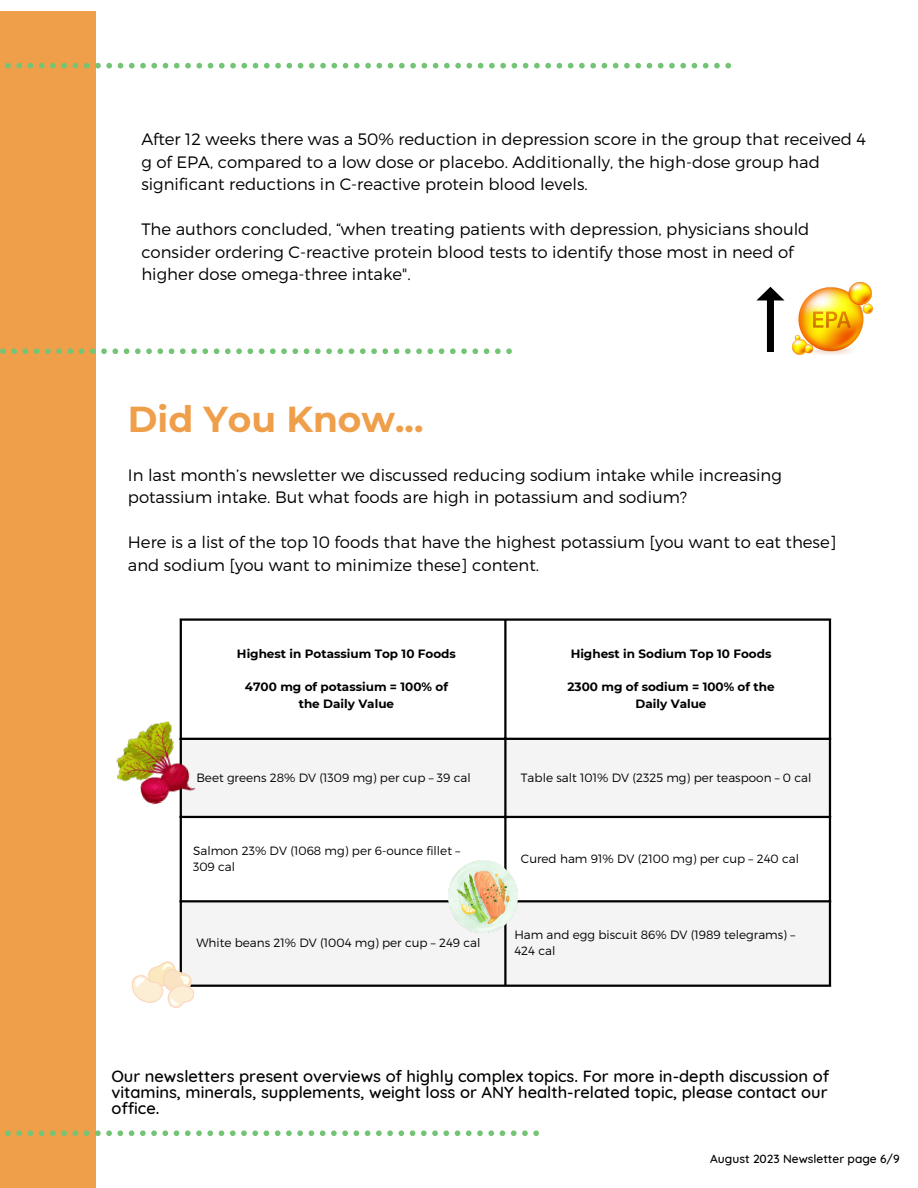
<style>
.page{position:relative;width:918px;height:1188px;background:#fff}
.page>*{position:absolute;margin:0;border:0;box-sizing:border-box;transform-origin:0 0}
.t1{font:700 36px "Montserrat";color:#ef9e4a}
.t2{font:300 16.5px/22.5px "Montserrat";color:#000}
.t3{font:500 16.5px/15.8px "Quicksand";color:#000;text-align:justify}
.t4{font:300 12px "Montserrat";color:#000}
.t5{font:700 12px "Montserrat";color:#000}
.t6{font:500 12px "Quicksand";color:#000}
</style>
<div class="page">
<div style="left:0;top:11px;width:96px;height:1177px;background:#ef9e4a"></div>
<svg style="left:5px;top:63px;width:726px;height:5px"></svg>
<svg style="left:5px;top:1130px;width:534px;height:6px"></svg>
<svg style="left:0;top:348px;width:512px;height:6px"></svg>
<div style="left:180px;top:738px;width:325px;height:80px;background:#f4f4f4"></div>
<div style="left:505px;top:738px;width:326px;height:80px;background:#f4f4f4"></div>
<div style="left:180px;top:902px;width:325px;height:85px;background:#f4f4f4"></div>
<div style="left:505px;top:902px;width:326px;height:85px;background:#f4f4f4"></div>
<hr style="left:180px;top:621px;width:2px;height:364px;background:#000">
<hr style="left:504px;top:621px;width:3px;height:364px;background:#000">
<hr style="left:829px;top:621px;width:2px;height:364px;background:#000">
<hr style="left:180px;top:618px;width:651px;height:3px;background:#000">
<hr style="left:180px;top:738px;width:651px;height:2px;background:#000">
<hr style="left:180px;top:816px;width:651px;height:2px;background:#000">
<hr style="left:180px;top:900px;width:651px;height:2px;background:#000">
<hr style="left:180px;top:985px;width:651px;height:2px;background:#000">
<img style="left:793px;top:282px;width:80px;height:73px">
<svg style="left:756px;top:287px;width:29px;height:65px"></svg>
<img style="left:116px;top:719px;width:80px;height:91px">
<img style="left:448px;top:861px;width:70px;height:72px">
<svg style="left:131px;top:960px;width:65px;height:48px"></svg>
<p class="t2" style="left:141px;top:128px;width:726px">After 12 weeks there was a 50% reduction in depression score in the group that received 4 g of EPA, compared to a low dose or placebo. Additionally, the high-dose group had significant reductions in C-reactive protein blood levels.</p>
<p class="t2" style="left:141px;top:218px;width:670px">The authors concluded, “when treating patients with depression, physicians should consider ordering C-reactive protein blood tests to identify those most in need of</p>
<p class="t2" style="left:141px;top:263px;width:271px">higher dose omega-three intake".</p>
<p class="t1" style="left:128px;top:397px;width:297px">Did You Know...</p>
<p class="t2" style="left:128px;top:463px;width:655px">In last month’s newsletter we discussed reducing sodium intake while increasing potassium intake. But what foods are high in potassium and sodium?</p>
<p class="t2" style="left:128px;top:530px;width:710px">Here is a list of the top 10 foods that have the highest potassium [you want to eat these] and sodium [you want to minimize these] content.</p>
<p class="t5" style="left:237px;top:646px;width:220px">Highest in Potassium Top 10 Foods</p>
<p class="t5" style="left:245px;top:679px;width:205px">4700 mg of potassium = 100% of</p>
<p class="t5" style="left:299px;top:696px;width:97px">the Daily Value</p>
<p class="t5" style="left:571px;top:646px;width:202px">Highest in Sodium Top 10 Foods</p>
<p class="t5" style="left:568px;top:679px;width:209px">2300 mg of sodium = 100% of the</p>
<p class="t5" style="left:636px;top:696px;width:72px">Daily Value</p>
<p class="t4" style="left:196px;top:770px;width:276px">Beet greens 28% DV (1309 mg) per cup – 39 cal</p>
<p class="t4" style="left:521px;top:770px;width:292px">Table salt 101% DV (2325 mg) per teaspoon – 0 cal</p>
<p class="t4" style="left:193px;top:843px;width:269px">Salmon 23% DV (1068 mg) per 6-ounce fillet –</p>
<p class="t4" style="left:193px;top:859px;width:44px">309 cal</p>
<p class="t4" style="left:196px;top:935px;width:286px">White beans 21% DV (1004 mg) per cup – 249 cal</p>
<p class="t4" style="left:521px;top:851px;width:280px">Cured ham 91% DV (2100 mg) per cup – 240 cal</p>
<p class="t4" style="left:514px;top:927px;width:282px">Ham and egg biscuit 86% DV (1989 telegrams) –</p>
<p class="t4" style="left:514px;top:943px;width:43px">424 cal</p>
<p class="t3" style="left:111px;top:1068px;width:719px">Our newsletters present overviews of highly complex topics. For more in-depth discussion of vitamins, minerals, supplements, weight loss or ANY health-related topic, please contact our office.</p>
<p class="t6" style="left:710px;top:1151px;width:191px">August 2023 Newsletter page 6/9</p>
</div>
